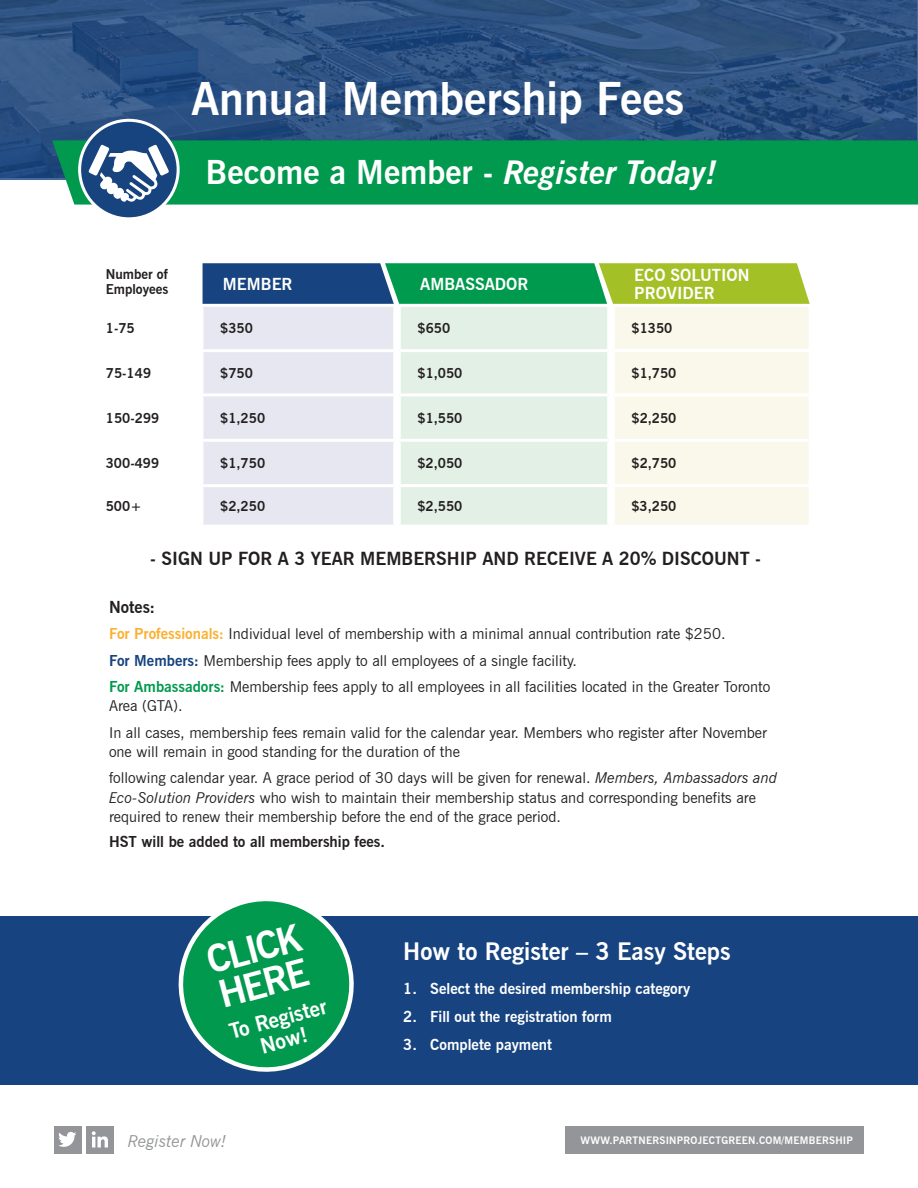
<style>
.page{position:relative;width:918px;height:1188px;background:#fff}
.page>*{position:absolute;margin:0;border:0;box-sizing:border-box;transform-origin:0 0}
.t1{font:700 45px "News Gothic BT";color:#fff}
.t2{font:700 37.5px/36px "News Gothic BT";color:#fff}
.t3{font:700 32.85px "News Gothic BT";color:#fff}
.t4{font:700 24px "News Gothic BT";color:#fff}
.t5{font:700 21px/22.5px "News Gothic BT";color:#fff;text-align:center}
.t6{font:700 18px "News Gothic BT";color:#231f20}
.t7{font:700 16.5px/18px "News Gothic BT";color:#fff}
.t8{font:italic 16.5px "News Gothic BT";color:#939598}
.t9{font:700 16.5px "News Gothic BT";color:#231f20}
.t10{font:15px/26.2px "News Gothic BT";color:#231f20}
.t11{font:700 15px "News Gothic BT";color:#fff}
.t12{font:700 15px "News Gothic BT";color:#231f20}
.t13{font:700 13.5px/15px "News Gothic BT";color:#231f20}
.t14{font:700 10.2px "News Gothic BT";letter-spacing:.02em;color:#fff}
.s1{font-style:italic}
.s2{font-weight:700;color:#fbb131}
.s3{font-weight:700;color:#174480}
.s4{font-weight:700;color:#009a4e}
</style>
<div class="page">
<div style="left:566px;top:1126px;width:298px;height:27px;background:#939598"></div>
<div style="left:54px;top:1126px;width:28px;height:27px;background:#939598"></div>
<div style="left:86px;top:1126px;width:27px;height:27px;background:#939598"></div>
<svg style="left:58px;top:1131px;width:18px;height:16px"></svg>
<svg style="left:92px;top:1131px;width:16px;height:17px"></svg>
<div style="left:0;top:916px;width:918px;height:168px;background:#174480"></div>
<svg style="left:202px;top:263px;width:608px;height:262px;background:#d2e2d5"></svg>
<svg style="left:0;top:0;width:918px;height:179px;background:#2c5181"></svg>
<div style="left:52px;top:140px;width:866px;height:65px;background:#00994e"></div>
<div style="left:80px;top:120px;width:98px;height:99px;background:#17447f;border-radius:50%"></div>
<div style="left:78px;top:119px;width:102px;height:101px;border:3px solid #fff;border-radius:50%"></div>
<svg style="left:89px;top:145px;width:80px;height:57px"></svg>
<svg style="left:178px;top:901px;width:176px;height:171px"></svg>
<h1 class="t1" style="left:192px;top:71px;width:494px">Annual Membership Fees</h1>
<h3 class="t3" style="left:206px;top:152px;width:513px">Become a Member - <span class="s1">Register Today!</span></h3>
<p class="t13" style="left:106px;top:267px;width:64px">Number of<br>Employees</p>
<p class="t7" style="left:223px;top:275px;width:71px">MEMBER</p>
<p class="t7" style="left:420px;top:275px;width:110px">AMBASSADOR</p>
<p class="t7" style="left:634px;top:266px;width:117px">ECO SOLUTION<br>PROVIDER</p>
<p class="t13" style="left:106px;top:321px;width:30px">1-75</p>
<p class="t13" style="left:220px;top:321px;width:34px">$350</p>
<p class="t13" style="left:418px;top:321px;width:34px">$650</p>
<p class="t13" style="left:632px;top:321px;width:42px">$1350</p>
<p class="t13" style="left:106px;top:366px;width:47px">75-149</p>
<p class="t13" style="left:220px;top:366px;width:34px">$750</p>
<p class="t13" style="left:418px;top:366px;width:46px">$1,050</p>
<p class="t13" style="left:632px;top:366px;width:46px">$1,750</p>
<p class="t13" style="left:106px;top:410px;width:55px">150-299</p>
<p class="t13" style="left:220px;top:410px;width:46px">$1,250</p>
<p class="t13" style="left:417px;top:410px;width:46px">$1,550</p>
<p class="t13" style="left:632px;top:410px;width:46px">$2,250</p>
<p class="t13" style="left:106px;top:456px;width:55px">300-499</p>
<p class="t13" style="left:220px;top:456px;width:46px">$1,750</p>
<p class="t13" style="left:417px;top:456px;width:46px">$2,050</p>
<p class="t13" style="left:631px;top:456px;width:46px">$2,750</p>
<p class="t13" style="left:106px;top:499px;width:37px">500+</p>
<p class="t13" style="left:220px;top:499px;width:46px">$2,250</p>
<p class="t13" style="left:417px;top:499px;width:46px">$2,550</p>
<p class="t13" style="left:631px;top:499px;width:46px">$3,250</p>
<p class="t6" style="left:150px;top:548px;width:613px">- SIGN UP FOR A 3 YEAR MEMBERSHIP AND RECEIVE A 20% DISCOUNT -</p>
<p class="t9" style="left:109px;top:597px;width:48px">Notes:</p>
<p class="t10" style="left:109px;top:621px;width:663px"><span class="s2">For Professionals:</span> Individual level of membership with a minimal annual contribution rate $250.<br><span class="s3">For Members:</span> Membership fees apply to all employees of a single facility.<br><span class="s4">For Ambassadors:</span> Membership fees apply to all employees in all facilities located in the Greater Toronto</p>
<p class="t10" style="left:109px;top:693px;width:659px">Area (GTA).<br>In all cases, membership fees remain valid for the calendar year. Members who register after November</p>
<p class="t10" style="left:109px;top:738px;width:670px">one will remain in good standing for the duration of the<br>following calendar year. A grace period of 30 days will be given for renewal. <span class="s1">Members, Ambassadors and</span></p>
<p class="t10" style="left:109px;top:788px;width:648px;line-height:19.5px"><span class="s1">Eco-Solution Providers</span> who wish to maintain their membership status and corresponding benefits are required to renew their membership before the end of the grace period.</p>
<p class="t12" style="left:109px;top:833px;width:277px">HST will be added to all membership fees.</p>
<h2 class="t2" style="left:203px;top:944px;width:98px;rotate:-15deg">CLICK<br>HERE</h2>
<h3 class="t5" style="left:227px;top:1021px;width:102px;rotate:-15deg">To Register<br>Now!</h3>
<h3 class="t4" style="left:403px;top:937px;width:329px">How to Register – 3 Easy Steps</h3>
<p class="t11" style="left:403px;top:980px;width:289px">1. Select the desired membership category</p>
<p class="t11" style="left:403px;top:1008px;width:210px">2. Fill out the registration form</p>
<p class="t11" style="left:403px;top:1036px;width:150px">3. Complete payment</p>
<p class="t8" style="left:128px;top:1131px;width:100px">Register Now!</p>
<p class="t14" style="left:581px;top:1134px;width:274px">WWW.PARTNERSINPROJECTGREEN.COM/MEMBERSHIP</p>
</div>
